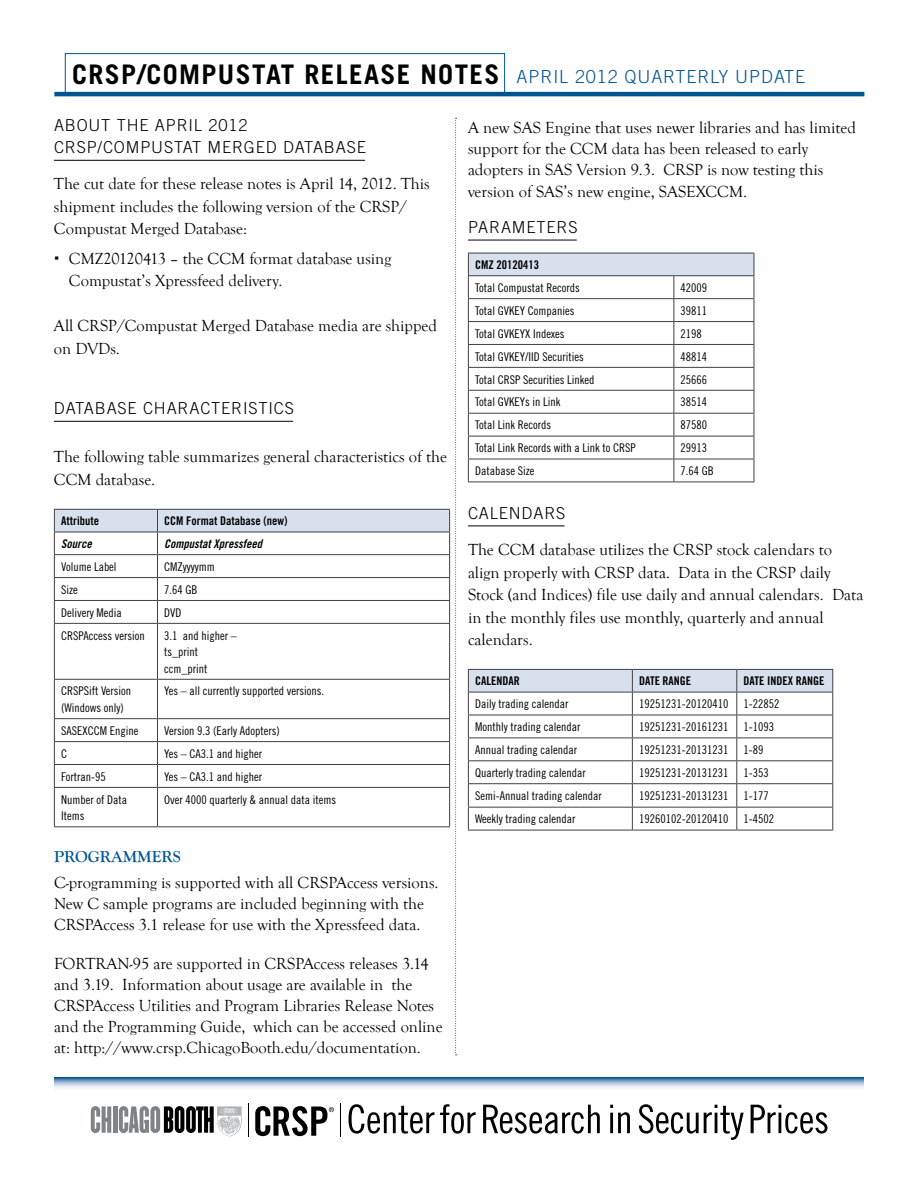
<style>
.page{position:relative;width:918px;height:1188px;background:#fff}
.page>*{position:absolute;margin:0;border:0;box-sizing:border-box;transform-origin:0 0}
.t1{font:700 27px "Trade Gothic";letter-spacing:.05em;color:#000}
.t2{font:16.5px/22.5px "Goudy Old Style T";color:#000}
.t3{font:300 16.5px/22.5px "Trade Gothic";letter-spacing:.05em;color:#000}
.t4{font:700 16.5px "Goudy Old Style T";color:#00558f}
.t5{font:12px/16.5px "Trade Gothic Cond Eighteen";color:#000}
.t6{font:12px "Trade Gothic Bold Cond Twenty";color:#000}
.t7{font:12px "Trade Gothic Bold Cond Twenty Obl";color:#000}
.s1{font-weight:300;font-size:18px;color:#00558f}
</style>
<div class="page">
<svg style="left:54px;top:1077px;width:810px;height:11px"></svg>
<div style="left:65px;top:53px;width:440px;height:41px;border:1px solid #00558f"></div>
<hr style="left:54px;top:92px;width:810px;height:4px;background:#00558f">
<svg style="left:349px;top:1104px;width:85px;height:30px"></svg>
<svg style="left:440px;top:1104px;width:36px;height:30px"></svg>
<svg style="left:483px;top:1105px;width:117px;height:29px"></svg>
<svg style="left:610px;top:1105px;width:20px;height:28px"></svg>
<svg style="left:639px;top:1104px;width:105px;height:36px"></svg>
<svg style="left:751px;top:1105px;width:76px;height:29px"></svg>
<hr style="left:248px;top:1104px;width:1px;height:33px;background:#000">
<svg style="left:255px;top:1106px;width:79px;height:30px"></svg>
<hr style="left:340px;top:1104px;width:1px;height:33px;background:#000">
<svg style="left:91px;top:1106px;width:20px;height:27px"></svg>
<hr style="left:113px;top:1106px;width:4px;height:27px;background:#808285">
<svg style="left:119px;top:1106px;width:122px;height:30px"></svg>
<hr style="left:468px;top:240px;width:109px;height:1px;background:#000">
<hr style="left:468px;top:526px;width:97px;height:1px;background:#000">
<div style="left:468px;top:253px;width:286px;height:23px;background:#d9e0ed"></div>
<hr style="left:468px;top:321px;width:206px;height:1px;background:#414042">
<hr style="left:674px;top:321px;width:80px;height:1px;background:#414042">
<hr style="left:468px;top:344px;width:206px;height:1px;background:#414042">
<hr style="left:674px;top:344px;width:80px;height:1px;background:#414042">
<hr style="left:468px;top:367px;width:206px;height:1px;background:#414042">
<hr style="left:674px;top:367px;width:80px;height:1px;background:#414042">
<hr style="left:468px;top:390px;width:206px;height:1px;background:#414042">
<hr style="left:674px;top:390px;width:80px;height:1px;background:#414042">
<hr style="left:468px;top:413px;width:206px;height:1px;background:#414042">
<hr style="left:674px;top:413px;width:80px;height:1px;background:#414042">
<hr style="left:468px;top:436px;width:206px;height:1px;background:#414042">
<hr style="left:674px;top:436px;width:80px;height:1px;background:#414042">
<hr style="left:468px;top:459px;width:206px;height:1px;background:#414042">
<hr style="left:674px;top:459px;width:80px;height:1px;background:#414042">
<svg style="left:674px;top:276px;width:1px;height:206px"></svg>
<hr style="left:468px;top:482px;width:206px;height:1px;background:#414042">
<hr style="left:674px;top:482px;width:80px;height:1px;background:#414042">
<hr style="left:468px;top:298px;width:206px;height:1px;background:#414042">
<hr style="left:674px;top:298px;width:80px;height:1px;background:#414042">
<hr style="left:468px;top:253px;width:206px;height:1px;background:#414042">
<svg style="left:468px;top:253px;width:1px;height:229px"></svg>
<hr style="left:674px;top:253px;width:80px;height:1px;background:#414042">
<svg style="left:754px;top:253px;width:1px;height:229px"></svg>
<hr style="left:468px;top:275px;width:206px;height:1px;background:#414042">
<hr style="left:674px;top:275px;width:80px;height:1px;background:#414042">
<hr style="left:468px;top:830px;width:164px;height:1px;background:#414042">
<hr style="left:632px;top:830px;width:105px;height:1px;background:#414042">
<hr style="left:737px;top:830px;width:96px;height:1px;background:#414042">
<svg style="left:468px;top:669px;width:365px;height:161px"></svg>
<hr style="left:468px;top:715px;width:164px;height:1px;background:#414042">
<hr style="left:632px;top:715px;width:105px;height:1px;background:#414042">
<hr style="left:737px;top:715px;width:96px;height:1px;background:#414042">
<svg style="left:54px;top:118px;width:403px;height:937px"></svg>
<h1 class="t1" style="left:72px;top:58px;width:734px">CRSP/COMPUSTAT RELEASE NOTES <span class="s1">APRIL 2012 QUARTERLY U PDATE</span></h1>
<p class="t3" style="left:54px;top:114px;width:313px">ABOUT THE APRIL 2012<br>CRSP/COMPUSTAT M ERGED DATABASE</p>
<p class="t2" style="left:54px;top:173px;width:377px">The cut date for these release notes is April 14, 2012. This shipment includes the following version of the CRSP/<br>Compustat Merged Database:</p>
<p class="t2" style="left:69px;top:247px;width:324px">CMZ20120413 – the CCM format database using<br>Compustat’s Xpressfeed delivery.</p>
<p class="t2" style="left:54px;top:315px;width:385px">All CRSP/Compustat Merged Database media are shipped on DVDs.</p>
<p class="t2" style="left:468px;top:117px;width:389px;line-height:21px">A new SAS Engine that uses newer libraries and has limited support for the CCM data has been released to early adopters in SAS Version 9.3. CRSP is now testing this</p>
<p class="t2" style="left:468px;top:181px;width:281px">version of SAS’s new engine, SASEXCCM.</p>
<p class="t3" style="left:468px;top:216px;width:110px">PARAMETERS</p>
<p class="t6" style="left:475px;top:257px;width:65px">CMZ 20120413</p>
<p class="t5" style="left:475px;top:279px;width:106px">Total Compustat Records</p>
<p class="t5" style="left:681px;top:279px;width:28px">42009</p>
<p class="t5" style="left:475px;top:302px;width:101px">Total GVKEY Companies</p>
<p class="t5" style="left:681px;top:302px;width:28px">39811</p>
<p class="t5" style="left:475px;top:325px;width:91px">Total GVKEYX Indexes</p>
<p class="t5" style="left:681px;top:325px;width:23px">2198</p>
<p class="t5" style="left:475px;top:348px;width:110px">Total GVKEY/IID Securities</p>
<p class="t5" style="left:681px;top:348px;width:28px">48814</p>
<p class="t5" style="left:475px;top:371px;width:121px">Total CRSP Securities Linked</p>
<p class="t5" style="left:681px;top:371px;width:28px">25666</p>
<p class="t5" style="left:475px;top:394px;width:87px">Total GVKEYs in Link</p>
<p class="t5" style="left:681px;top:394px;width:28px">38514</p>
<p class="t5" style="left:475px;top:417px;width:77px">Total Link Records</p>
<p class="t5" style="left:681px;top:417px;width:28px">87580</p>
<p class="t5" style="left:475px;top:440px;width:162px">Total Link Records with a Link to CRSP</p>
<p class="t5" style="left:681px;top:440px;width:28px">29913</p>
<p class="t5" style="left:475px;top:463px;width:61px">Database Size</p>
<p class="t5" style="left:681px;top:463px;width:35px">7.64 GB</p>
<p class="t3" style="left:468px;top:502px;width:98px">CALENDARS</p>
<p class="t2" style="left:468px;top:539px;width:397px">The CCM database utilizes the CRSP stock calendars to align properly with CRSP data. Data in the CRSP daily Stock (and Indices) file use daily and annual calendars. Data in the monthly files use monthly, quarterly and annual calendars.</p>
<p class="t6" style="left:475px;top:674px;width:46px">CALENDAR</p>
<p class="t6" style="left:639px;top:674px;width:54px">DATE RANGE</p>
<p class="t6" style="left:744px;top:674px;width:82px">DATE INDEX RANGE</p>
<p class="t5" style="left:475px;top:696px;width:95px">Daily trading calendar</p>
<p class="t5" style="left:639px;top:696px;width:91px">19251231-20120410</p>
<p class="t5" style="left:744px;top:696px;width:37px">1-22852</p>
<p class="t5" style="left:475px;top:718px;width:107px">Monthly trading calendar</p>
<p class="t5" style="left:639px;top:718px;width:91px">19251231-20161231</p>
<p class="t5" style="left:744px;top:718px;width:32px">1-1093</p>
<p class="t5" style="left:475px;top:741px;width:103px">Annual trading calendar</p>
<p class="t5" style="left:639px;top:741px;width:91px">19251231-20131231</p>
<p class="t5" style="left:744px;top:741px;width:21px">1-89</p>
<p class="t5" style="left:475px;top:764px;width:112px">Quarterly trading calendar</p>
<p class="t5" style="left:639px;top:764px;width:91px">19251231-20131231</p>
<p class="t5" style="left:744px;top:764px;width:27px">1-353</p>
<p class="t5" style="left:475px;top:787px;width:128px">Semi-Annual trading calendar</p>
<p class="t5" style="left:639px;top:787px;width:91px">19251231-20131231</p>
<p class="t5" style="left:744px;top:787px;width:27px">1-177</p>
<p class="t5" style="left:475px;top:811px;width:102px">Weekly trading calendar</p>
<p class="t5" style="left:639px;top:811px;width:91px">19260102-20120410</p>
<p class="t5" style="left:744px;top:811px;width:32px">1-4502</p>
<p class="t3" style="left:54px;top:397px;width:231px">DATABASE CHARACTERISTICS</p>
<p class="t2" style="left:54px;top:446px;width:394px">The following table summarizes general characteristics of the<br>CCM database.</p>
<p class="t6" style="left:61px;top:514px;width:39px">ATTRIBUTE</p>
<p class="t6" style="left:164px;top:514px;width:125px">CCM FORMAT DATABASE (NEW)</p>
<p class="t7" style="left:61px;top:536px;width:32px">Source</p>
<p class="t7" style="left:164px;top:536px;width:99px">Compustat Xpressfeed</p>
<p class="t5" style="left:61px;top:558px;width:57px">Volume Label</p>
<p class="t5" style="left:164px;top:558px;width:52px">CMZyyyymm</p>
<p class="t5" style="left:61px;top:581px;width:18px">Size</p>
<p class="t5" style="left:164px;top:581px;width:35px">7.64 GB</p>
<p class="t5" style="left:61px;top:604px;width:62px">Delivery Media</p>
<p class="t5" style="left:164px;top:604px;width:19px">DVD</p>
<p class="t5" style="left:61px;top:627px;width:85px">CRSPAccess version</p>
<p class="t5" style="left:164px;top:627px;width:74px">3.1 and higher – ts_print ccm_print</p>
<p class="t5" style="left:61px;top:683px;width:72px">CRSPSift Version (Windows only)</p>
<p class="t5" style="left:164px;top:683px;width:161px">Yes – all currently supported versions.</p>
<p class="t5" style="left:61px;top:722px;width:79px">SASEXCCM Engine</p>
<p class="t5" style="left:164px;top:722px;width:117px">Version 9.3 (Early Adopters)</p>
<p class="t5" style="left:61px;top:745px;width:7px">C</p>
<p class="t5" style="left:164px;top:745px;width:99px">Yes – CA3.1 and higher</p>
<p class="t5" style="left:61px;top:768px;width:46px">Fortran-95</p>
<p class="t5" style="left:164px;top:768px;width:99px">Yes – CA3.1 and higher</p>
<p class="t5" style="left:61px;top:791px;width:67px">Number of Data<br>Items</p>
<p class="t5" style="left:164px;top:791px;width:173px">Over 4000 quarterly &amp; annual data items</p>
<p class="t4" style="left:54px;top:847px;width:129px">PROGRAMMERS</p>
<p class="t2" style="left:54px;top:873px;width:386px;line-height:21px">C-programming is supported with all CRSPAccess versions.<br>New C sample programs are included beginning with the<br>CRSPAccess 3.1 release for use with the Xpressfeed data.</p>
<p class="t2" style="left:54px;top:954px;width:390px;line-height:21px">FORTRAN-95 are supported in CRSPAccess releases 3.14 and 3.19. Information about usage are available in the CRSPAccess Utilities and Program Libraries Release Notes and the Programming Guide, which can be accessed online at: http://www.crsp.ChicagoBooth.edu/documentation.</p>
</div>
